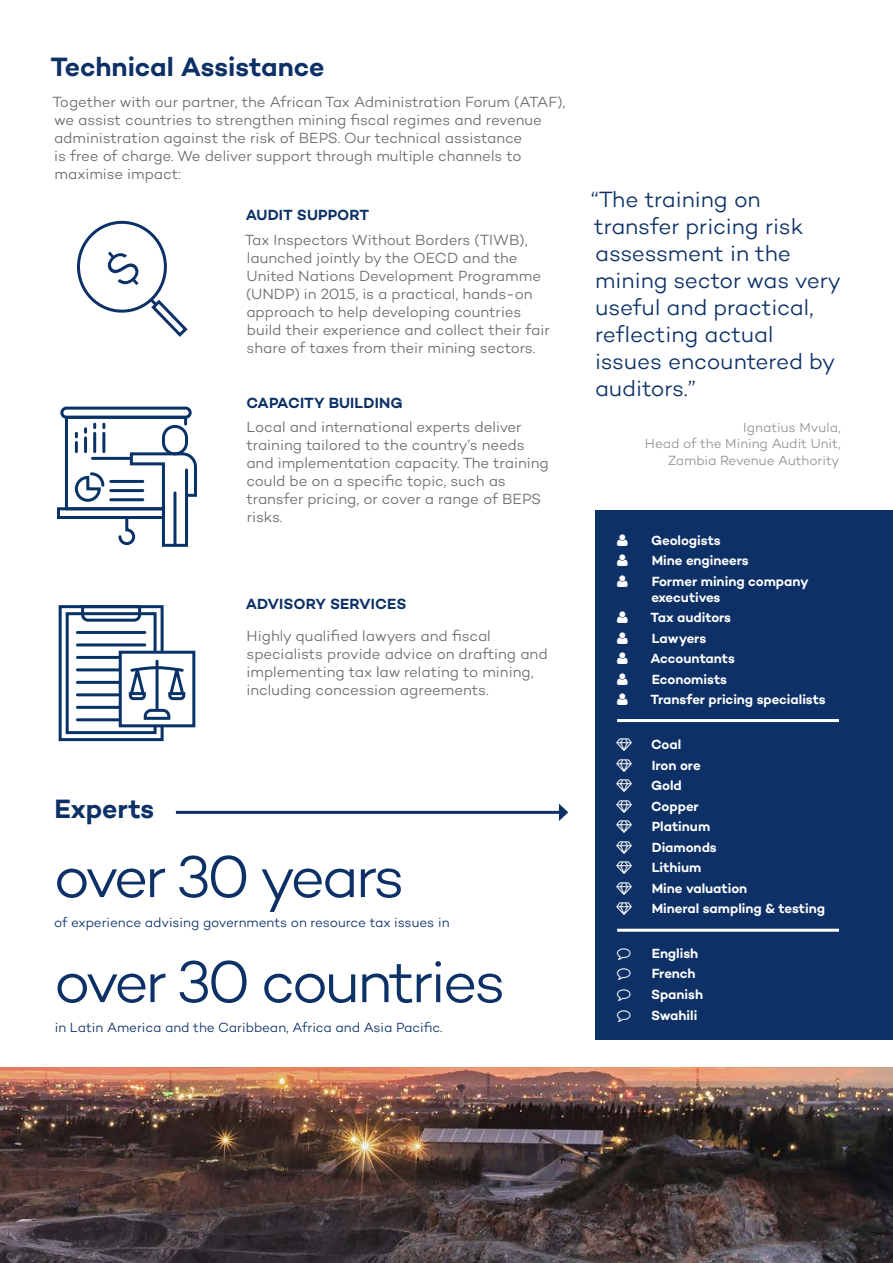
<style>
.page{position:relative;width:893px;height:1263px;background:#fff}
.page>*{position:absolute;margin:0;border:0;box-sizing:border-box;transform-origin:0 0}
.t1{font:300 60px "Campton";letter-spacing:-.06em;color:#0d3166}
.t2{font:600 27px "Campton";letter-spacing:-.005em;color:#0d3166}
.t3{font:300 22.5px/27px "Campton";letter-spacing:-.005em;color:#0d3166}
.t4{font:300 15px/18px "Campton";letter-spacing:-.005em;color:#686c6c}
.t5{font:600 15px "Campton";letter-spacing:.01em;color:#0d3166}
.t6{font:600 13.5px/20.5px "Campton";letter-spacing:-.005em;color:#fff}
.t7{font:300 13.5px "Campton";letter-spacing:-.005em;color:#0d3166}
.t8{font:300 13.5px/16.2px "Campton";color:#919394;text-align:right}
</style>
<div class="page">
<div style="left:60px;top:407px;width:132px;height:12px;border:3px solid #093266;border-radius:5px"></div>
<div style="left:57px;top:507px;width:108px;height:12px;border:3px solid #093266"></div>
<svg style="left:63px;top:414px;width:134px;height:133px"></svg>
<hr style="left:185px;top:470px;width:3px;height:25px;background:#093266">
<hr style="left:173px;top:493px;width:3px;height:52px;background:#093266">
<hr style="left:92px;top:457px;width:39px;height:3px;background:#093266">
<div style="left:59px;top:605px;width:105px;height:136px;border:3px solid #093266"></div>
<div style="left:66px;top:612px;width:91px;height:122px;border:3px solid #093266"></div>
<svg style="left:80px;top:605px;width:63px;height:17px"></svg>
<hr style="left:77px;top:631px;width:68px;height:3px;background:#093266">
<hr style="left:77px;top:643px;width:68px;height:3px;background:#093266">
<hr style="left:77px;top:656px;width:68px;height:3px;background:#093266">
<hr style="left:77px;top:668px;width:68px;height:3px;background:#093266">
<hr style="left:77px;top:681px;width:68px;height:3px;background:#093266">
<hr style="left:77px;top:693px;width:68px;height:3px;background:#093266">
<hr style="left:77px;top:706px;width:68px;height:3px;background:#093266">
<hr style="left:77px;top:718px;width:68px;height:3px;background:#093266">
<div style="left:120px;top:652px;width:74px;height:74px;background:#fff"></div>
<div style="left:119px;top:651px;width:76px;height:76px;border:3px solid #093266"></div>
<svg style="left:128px;top:659px;width:58px;height:61px"></svg>
<hr style="left:176px;top:811px;width:386px;height:3px;background:#0d3166">
<svg style="left:559px;top:804px;width:9px;height:17px"></svg>
<div style="left:595px;top:510px;width:298px;height:529px;background:#0d3166"></div>
<hr style="left:617px;top:719px;width:222px;height:3px;background:#fff">
<hr style="left:617px;top:929px;width:222px;height:3px;background:#fff">
<div style="left:77px;top:221px;width:90px;height:92px;border:3px solid #0d3166;border-radius:50%"></div>
<img style="left:0;top:1067px;width:893px;height:196px">
<svg style="left:99px;top:245px;width:89px;height:92px"></svg>
<h2 class="t2" style="left:50px;top:55px;width:276px">Technical Assistance</h2>
<p class="t4" style="left:52px;top:94px;width:515px">Together with our partner, the African Tax Administration Forum (ATAF), we assist countries to strengthen mining fiscal regimes and revenue administration against the risk of BEPS. Our technical assistance<br>is free of charge. We deliver support through multiple channels to maximise impact:</p>
<p class="t5" style="left:246px;top:208px;width:125px">AUDIT SUPPORT</p>
<p class="t4" style="left:245px;top:231px;width:306px">Tax Inspectors Without Borders (TIWB), launched jointly by the OECD and the United Nations Development Programme (UNDP) in 2015, is a practical, hands-on approach to help developing countries build their experience and collect their fair share of taxes from their mining sectors.</p>
<p class="t5" style="left:246px;top:396px;width:158px">CAPACITY BUILDING</p>
<p class="t4" style="left:246px;top:419px;width:304px">Local and international experts deliver training tailored to the country’s needs and implementation capacity. The training could be on a specific topic, such as transfer pricing, or cover a range of BEPS risks.</p>
<p class="t5" style="left:246px;top:598px;width:162px">ADVISORY SERVICES</p>
<p class="t4" style="left:247px;top:628px;width:303px">Highly qualified lawyers and fiscal specialists provide advice on drafting and implementing tax law relating to mining, including concession agreements.</p>
<h2 class="t2" style="left:54px;top:797px;width:101px">Experts</h2>
<h1 class="t1" style="left:54px;top:848px;width:353px">over 30 years</h1>
<p class="t7" style="left:54px;top:916px;width:397px">of experience advising governments on resource tax issues in</p>
<h1 class="t1" style="left:54px;top:953px;width:453px">over 30 countries</h1>
<p class="t7" style="left:55px;top:1021px;width:389px">in Latin America and the Caribbean, Africa and Asia Pacific.</p>
<h3 class="t3" style="left:591px;top:187px;width:252px">“The training on transfer pricing risk assessment in the mining sector was very useful and practical, reflecting actual issues encountered by auditors.”</h3>
<p class="t8" style="left:645px;top:420px;width:197px">Ignatius Mvula,<br>Head of the Mining Audit Unit,<br>Zambia Revenue Authority</p>
<p class="t6" style="left:651px;top:531px;width:159px">Geologists<br>Mine engineers<br>Former mining company</p>
<p class="t6" style="left:650px;top:588px;width:177px">executives<br>Tax auditors<br>Lawyers<br>Accountants<br>Economists<br>Transfer pricing specialists</p>
<p class="t6" style="left:651px;top:735px;width:175px">Coal<br>Iron ore<br>Gold<br>Copper<br>Platinum<br>Diamonds<br>Lithium<br>Mine valuation<br>Mineral sampling &amp; testing</p>
<p class="t6" style="left:617px;top:944px;width:83px">➢ English</p>
<p class="t6" style="left:617px;top:965px;width:80px">➢ French</p>
<p class="t6" style="left:617px;top:985px;width:87px">➢ Spanish</p>
<p class="t6" style="left:617px;top:1006px;width:82px">➢ Swahili</p>
</div>
